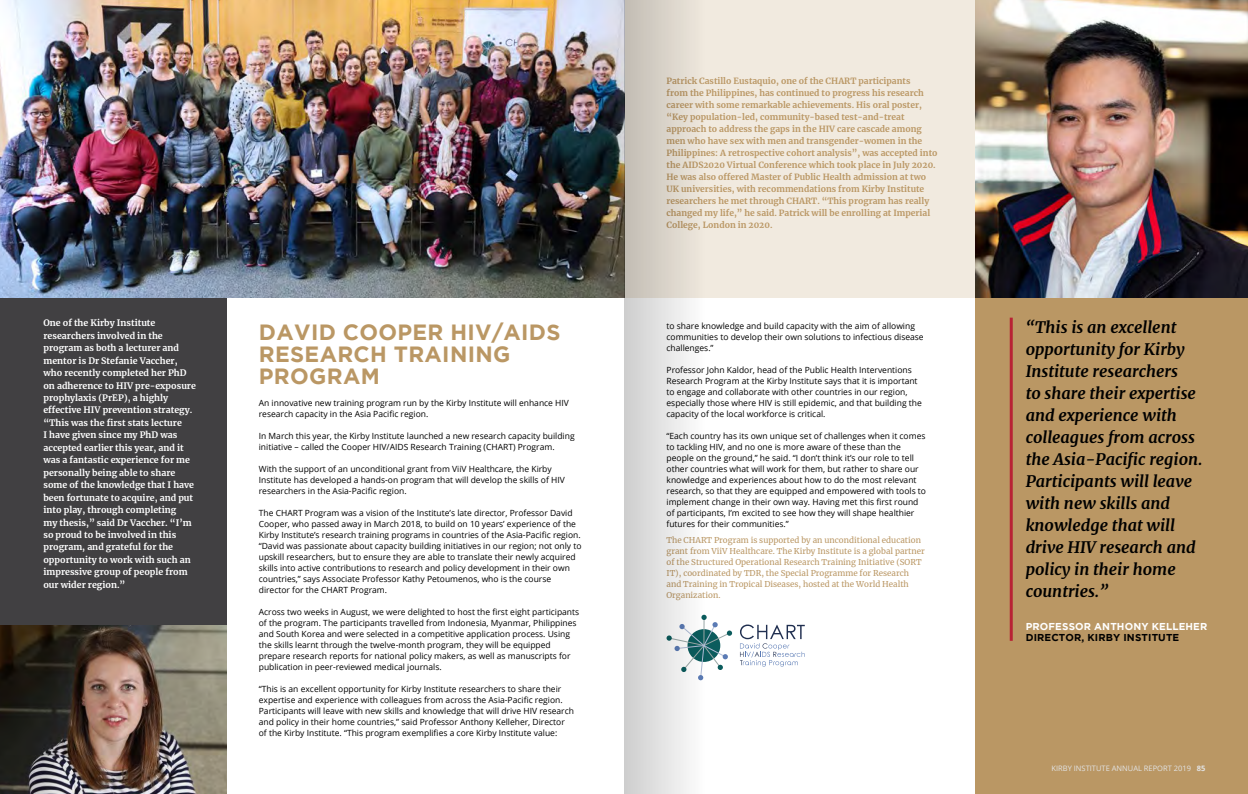
<style>
.page{position:relative;width:1248px;height:794px;background:#fff}
.page>*{position:absolute;margin:0;border:0;box-sizing:border-box;transform-origin:0 0}
.t1{font:700 22px/22px "Gotham";letter-spacing:.015em;color:#ba9764}
.t2{font:italic 700 16px/22px "Merriweather";color:#000}
.t3{font:700 10px "Gotham";letter-spacing:.015em;color:#fff}
.t4{font:700 10px "Gotham";letter-spacing:.015em;color:#000}
.t5{font:700 8.8px/12.4px "Merriweather";color:#fff}
.t6{font:8.5px/11px "Open Sans";color:#000}
.t7{font:700 8.5px/12px "Merriweather";color:#ba9764}
.t8{font:8px/11px "Merriweather";color:#ba9764}
.t9{font:7.5px "Open Sans";color:#e2e3e4}
.s1{font-weight:700}
</style>
<div class="page">
<div style="left:624px;top:0;width:350px;height:297px;background:#f1eadf"></div>
<div style="left:974px;top:297px;width:273px;height:497px;background:#ba9764"></div>
<div style="left:0;top:297px;width:227px;height:332px;background:#414042"></div>
<svg style="left:758px;top:624px;width:46px;height:42px"></svg>
<img style="left:974px;top:0;width:273px;height:297px">
<img style="left:0;top:626px;width:227px;height:168px">
<img style="left:0;top:0;width:624px;height:297px">
<hr style="left:1009px;top:318px;width:3px;height:323px;background:#b82234">
<svg style="left:624px;top:0;width:134px;height:794px"></svg>
<p class="t5" style="left:43px;top:317px;width:154px">One of the Kirby Institute researchers involved in the program as both a lecturer and mentor is Dr Stefanie Vaccher, who recently completed her PhD on adherence to HIV pre-exposure prophylaxis (PrEP), a highly effective HIV prevention strategy. “This was the first stats lecture<br>I have given since my PhD was accepted earlier this year, and it was a fantastic experience for me personally being able to share some of the knowledge that I have been fortunate to acquire, and put into play, through completing<br>my thesis,” said Dr Vaccher. “I’m so proud to be involved in this program, and grateful for the opportunity to work with such an impressive group of people from our wider region.”</p>
<h1 class="t1" style="left:259px;top:320px;width:303px">DAVID COOPER HIV/AIDS<br>RESEARCH TRAINING<br>PROGRAM</h1>
<p class="t6" style="left:259px;top:397px;width:312px">An innovative new training program run by the Kirby Institute will enhance HIV research capacity in the Asia Pacific region.</p>
<p class="t6" style="left:259px;top:430px;width:317px">In March this year, the Kirby Institute launched a new research capacity building initiative – called the Cooper HIV/AIDS Research Training (CHART) Program.</p>
<p class="t6" style="left:259px;top:463px;width:307px">With the support of an unconditional grant from ViiV Healthcare, the Kirby<br>Institute has developed a hands-on program that will develop the skills of HIV researchers in the Asia-Pacific region.</p>
<p class="t6" style="left:259px;top:507px;width:324px">The CHART Program was a vision of the Institute’s late director, Professor David Cooper, who passed away in March 2018, to build on 10 years’ experience of the Kirby Institute’s research training programs in countries of the Asia-Pacific region. “David was passionate about capacity building initiatives in our region; not only to upskill researchers, but to ensure they are able to translate their newly acquired skills into active contributions to research and policy development in their own countries,” says Associate Professor Kathy Petoumenos, who is the course director for the CHART Program.</p>
<p class="t6" style="left:259px;top:606px;width:322px">Across two weeks in August, we were delighted to host the first eight participants of the program. The participants travelled from Indonesia, Myanmar, Philippines and South Korea and were selected in a competitive application process. Using the skills learnt through the twelve-month program, they will be equipped prepare research reports for national policy makers, as well as manuscripts for publication in peer-reviewed medical journals.</p>
<p class="t6" style="left:259px;top:683px;width:316px">“This is an excellent opportunity for Kirby Institute researchers to share their expertise and experience with colleagues from across the Asia-Pacific region.<br>Participants will leave with new skills and knowledge that will drive HIV research and policy in their home countries,” said Professor Anthony Kelleher, Director of the Kirby Institute. “This program exemplifies a core Kirby Institute value:</p>
<p class="t7" style="left:666px;top:75px;width:272px">Patrick Castillo Eustaquio, one of the CHART participants<br>from the Philippines, has continued to progress his research career with some remarkable achievements. His oral poster, “Key population-led, community-based test-and-treat approach to address the gaps in the HIV care cascade among men who have sex with men and transgender-women in the Philippines: A retrospective cohort analysis”, was accepted into the AIDS2020 Virtual Conference which took place in July 2020.<br>He was also offered Master of Public Health admission at two UK universities, with recommendations from Kirby Institute researchers he met through CHART. “This program has really changed my life,” he said. Patrick will be enrolling at Imperial College, London in 2020.</p>
<p class="t6" style="left:666px;top:320px;width:259px">to share knowledge and build capacity with the aim of allowing communities to develop their own solutions to infectious disease challenges.”</p>
<p class="t6" style="left:666px;top:364px;width:257px">Professor John Kaldor, head of the Public Health Interventions Research Program at the Kirby Institute says that it is important to engage and collaborate with other countries in our region, especially those where HIV is still epidemic, and that building the capacity of the local workforce is critical.</p>
<p class="t6" style="left:666px;top:430px;width:261px">“Each country has its own unique set of challenges when it comes to tackling HIV, and no one is more aware of these than the people on the ground,” he said. “I don’t think it’s our role to tell other countries what will work for them, but rather to share our knowledge and experiences about how to do the most relevant research, so that they are equipped and empowered with tools to implement change in their own way. Having met this first round of participants, I’m excited to see how they will shape healthier futures for their communities.”</p>
<p class="t8" style="left:666px;top:535px;width:260px">The CHART Program is supported by an unconditional education grant from ViiV Healthcare. The Kirby Institute is a global partner of the Structured Operational Research Training Initiative (SORT IT), coordinated by TDR, the Special Programme for Research and Training in Tropical Diseases, hosted at the World Health Organization.</p>
<p class="t2" style="left:1025px;top:316px;width:178px">“This is an excellent opportunity for Kirby<br>Institute researchers<br>to share their expertise and experience with colleagues from across the Asia-Pacific region.<br>Participants will leave with new skills and knowledge that will drive HIV research and policy in their home countries.”</p>
<p class="t3" style="left:1025px;top:620px;width:183px">PROFESSOR ANTHONY KELLEHER</p>
<p class="t4" style="left:1025px;top:631px;width:155px">DIRECTOR, KIRBY INSTITUTE</p>
<p class="t9" style="left:1051px;top:763px;width:155px">KIRBY INSTITUTE ANNUAL REPORT 2019 <span class="s1">85</span></p>
</div>
